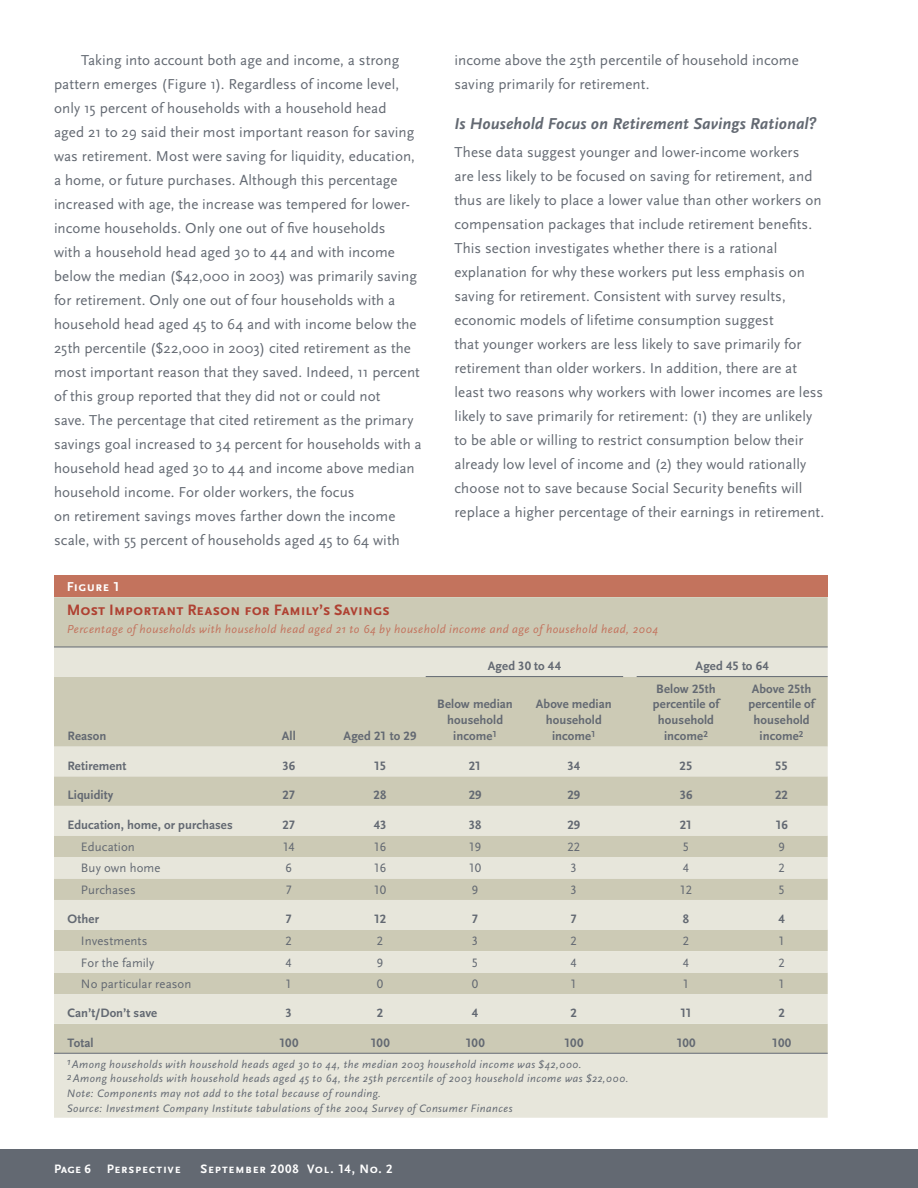
<style>
.page{position:relative;width:918px;height:1188px;background:#fff}
.page>*{position:absolute;margin:0;border:0;box-sizing:border-box;transform-origin:0 0}
.t1{font:italic 700 16.5px "Scala Sans";letter-spacing:.005em;color:#636972}
.t2{font:700 15.75px "Scala Sans Caps";letter-spacing:-.01em;color:#af4132}
.t3{font:15px/24px "Scala Sans";letter-spacing:.005em;color:#636972}
.t4{font:700 13.5px "Scala Sans Caps";letter-spacing:.02em;color:#fff}
.t5{font:700 12.75px/15.8px "Scala Sans LF";letter-spacing:.005em;color:#636972;text-align:center}
.t6{font:12.75px "Scala Sans LF";letter-spacing:.005em;color:#636972}
.t7{font:700 12.75px "Scala Sans Caps";letter-spacing:.055em;color:#fff}
.t8{font:italic 12px "Scala Sans";letter-spacing:.04em;color:#c3735d}
.t9{font:italic 11.25px/14.7px "Scala Sans";letter-spacing:.045em;color:#636972}
</style>
<div class="page">
<div style="left:0;top:1149px;width:918px;height:39px;background:#636972"></div>
<div style="left:54px;top:575px;width:774px;height:22px;background:#c3735d"></div>
<div style="left:54px;top:597px;width:774px;height:50px;background:#cccab5"></div>
<svg style="left:54px;top:648px;width:774px;height:470px;background:#dad9c9"></svg>
<hr style="left:54px;top:647px;width:774px;height:1px;background:#636972">
<hr style="left:426px;top:676px;width:197px;height:1px;background:#636972">
<hr style="left:637px;top:676px;width:191px;height:1px;background:#636972">
<hr style="left:54px;top:1053px;width:774px;height:1px;background:#636972">
<p class="t3" style="left:54px;top:49px;width:369px;text-indent:27px">Taking into account both age and income, a strong pattern emerges (Figure 1). Regardless of income level, only 15 percent of households with a household head<br>aged 21 to 29 said their most important reason for saving was retirement. Most were saving for liquidity, education, a home, or future purchases. Although this percentage increased with age, the increase was tempered for lower&shy;income households. Only one out of five households<br>with a household head aged 30 to 44 and with income below the median ($42,000 in 2003) was primarily saving for retirement. Only one out of four households with a household head aged 45 to 64 and with income below the 25th percentile ($22,000 in 2003) cited retirement as the most important reason that they saved. Indeed, 11 percent of this group reported that they did not or could not<br>save. The percentage that cited retirement as the primary savings goal increased to 34 percent for households with a household head aged 30 to 44 and income above median household income. For older workers, the focus<br>on retirement savings moves farther down the income scale, with 55 percent of households aged 45 to 64 with</p>
<p class="t3" style="left:454px;top:49px;width:346px">income above the 25th percentile of household income saving primarily for retirement.</p>
<p class="t1" style="left:454px;top:117px;width:364px">Is Household Focus on Retirement Savings Rational?</p>
<p class="t3" style="left:454px;top:141px;width:371px">These data suggest younger and lower-income workers<br>are less likely to be focused on saving for retirement, and thus are likely to place a lower value than other workers on compensation packages that include retirement benefits.<br>This section investigates whether there is a rational explanation for why these workers put less emphasis on saving for retirement. Consistent with survey results, economic models of lifetime consumption suggest<br>that younger workers are less likely to save primarily for retirement than older workers. In addition, there are at least two reasons why workers with lower incomes are less likely to save primarily for retirement: (1) they are unlikely to be able or willing to restrict consumption below their already low level of income and (2) they would rationally choose not to save because Social Security benefits will replace a higher percentage of their earnings in retirement.</p>
<p class="t4" style="left:67px;top:579px;width:55px">Figure 1</p>
<p class="t2" style="left:67px;top:601px;width:325px">Most Important Reason for Family’s Savings</p>
<p class="t8" style="left:67px;top:625px;width:593px">Percentage of households with household head aged 21 to 64 by household income and age of household head, 2004</p>
<p class="t5" style="left:488px;top:659px;width:75px">Aged 30 to 44</p>
<p class="t5" style="left:696px;top:659px;width:75px">Aged 45 to 64</p>
<p class="t5" style="left:68px;top:729px;width:41px">Reason</p>
<p class="t5" style="left:282px;top:729px;width:15px">All</p>
<p class="t5" style="left:344px;top:729px;width:74px">Aged 21 to 29</p>
<p class="t5" style="left:437px;top:697px;width:77px">Below median household income<sup>1</sup></p>
<p class="t5" style="left:536px;top:697px;width:77px">Above median household income<sup>1</sup></p>
<p class="t5" style="left:653px;top:682px;width:68px">Below 25th percentile of household income<sup>2</sup></p>
<p class="t5" style="left:748px;top:682px;width:68px">Above 25th percentile of household income<sup>2</sup></p>
<p class="t5" style="left:68px;top:759px;width:61px">Retirement</p>
<p class="t5" style="left:282px;top:759px;width:14px">36</p>
<p class="t5" style="left:374px;top:759px;width:14px">15</p>
<p class="t5" style="left:469px;top:759px;width:14px">21</p>
<p class="t5" style="left:567px;top:759px;width:14px">34</p>
<p class="t5" style="left:680px;top:759px;width:14px">25</p>
<p class="t5" style="left:775px;top:759px;width:14px">55</p>
<p class="t5" style="left:68px;top:788px;width:48px">Liquidity</p>
<p class="t5" style="left:283px;top:788px;width:14px">27</p>
<p class="t5" style="left:374px;top:788px;width:14px">28</p>
<p class="t5" style="left:469px;top:788px;width:14px">29</p>
<p class="t5" style="left:567px;top:788px;width:14px">29</p>
<p class="t5" style="left:680px;top:788px;width:14px">36</p>
<p class="t5" style="left:775px;top:788px;width:14px">22</p>
<p class="t5" style="left:68px;top:818px;width:167px">Education, home, or purchases</p>
<p class="t5" style="left:282px;top:818px;width:14px">27</p>
<p class="t5" style="left:374px;top:818px;width:14px">43</p>
<p class="t5" style="left:469px;top:818px;width:14px">38</p>
<p class="t5" style="left:567px;top:818px;width:14px">29</p>
<p class="t5" style="left:680px;top:818px;width:14px">21</p>
<p class="t5" style="left:775px;top:818px;width:14px">16</p>
<p class="t6" style="left:81px;top:842px;width:55px">Education</p>
<p class="t6" style="left:283px;top:842px;width:14px">14</p>
<p class="t6" style="left:374px;top:842px;width:14px">16</p>
<p class="t6" style="left:469px;top:842px;width:14px">19</p>
<p class="t6" style="left:567px;top:842px;width:14px">22</p>
<p class="t6" style="left:683px;top:842px;width:8px">5</p>
<p class="t6" style="left:778px;top:842px;width:8px">9</p>
<p class="t6" style="left:81px;top:863px;width:81px">Buy own home</p>
<p class="t6" style="left:286px;top:863px;width:8px">6</p>
<p class="t6" style="left:374px;top:863px;width:14px">16</p>
<p class="t6" style="left:469px;top:863px;width:14px">10</p>
<p class="t6" style="left:571px;top:863px;width:8px">3</p>
<p class="t6" style="left:683px;top:863px;width:8px">4</p>
<p class="t6" style="left:778px;top:863px;width:8px">2</p>
<p class="t6" style="left:81px;top:885px;width:56px">Purchases</p>
<p class="t6" style="left:286px;top:885px;width:8px">7</p>
<p class="t6" style="left:374px;top:885px;width:14px">10</p>
<p class="t6" style="left:472px;top:885px;width:8px">9</p>
<p class="t6" style="left:571px;top:885px;width:8px">3</p>
<p class="t6" style="left:680px;top:885px;width:14px">12</p>
<p class="t6" style="left:778px;top:885px;width:8px">5</p>
<p class="t5" style="left:68px;top:912px;width:33px">Other</p>
<p class="t5" style="left:286px;top:912px;width:8px">7</p>
<p class="t5" style="left:374px;top:912px;width:14px">12</p>
<p class="t5" style="left:472px;top:912px;width:8px">7</p>
<p class="t5" style="left:571px;top:912px;width:8px">7</p>
<p class="t5" style="left:683px;top:912px;width:8px">8</p>
<p class="t5" style="left:778px;top:912px;width:8px">4</p>
<p class="t6" style="left:81px;top:936px;width:68px">Investments</p>
<p class="t6" style="left:286px;top:936px;width:8px">2</p>
<p class="t6" style="left:377px;top:936px;width:8px">2</p>
<p class="t6" style="left:472px;top:936px;width:8px">3</p>
<p class="t6" style="left:571px;top:936px;width:8px">2</p>
<p class="t6" style="left:683px;top:936px;width:8px">2</p>
<p class="t6" style="left:778px;top:936px;width:8px">1</p>
<p class="t6" style="left:81px;top:957px;width:75px">For the family</p>
<p class="t6" style="left:286px;top:957px;width:8px">4</p>
<p class="t6" style="left:377px;top:957px;width:8px">9</p>
<p class="t6" style="left:472px;top:957px;width:8px">5</p>
<p class="t6" style="left:571px;top:957px;width:8px">4</p>
<p class="t6" style="left:683px;top:957px;width:8px">4</p>
<p class="t6" style="left:778px;top:957px;width:8px">2</p>
<p class="t6" style="left:81px;top:979px;width:112px">No particular reason</p>
<p class="t6" style="left:286px;top:979px;width:8px">1</p>
<p class="t6" style="left:377px;top:979px;width:8px">0</p>
<p class="t6" style="left:472px;top:979px;width:8px">0</p>
<p class="t6" style="left:571px;top:979px;width:8px">1</p>
<p class="t6" style="left:683px;top:979px;width:8px">1</p>
<p class="t6" style="left:778px;top:979px;width:8px">1</p>
<p class="t5" style="left:68px;top:1006px;width:91px">Can’t/Don’t save</p>
<p class="t5" style="left:286px;top:1006px;width:8px">3</p>
<p class="t5" style="left:377px;top:1006px;width:8px">2</p>
<p class="t5" style="left:472px;top:1006px;width:8px">4</p>
<p class="t5" style="left:571px;top:1006px;width:8px">2</p>
<p class="t5" style="left:680px;top:1006px;width:13px">11</p>
<p class="t5" style="left:778px;top:1006px;width:8px">2</p>
<p class="t5" style="left:68px;top:1036px;width:28px">Total</p>
<p class="t5" style="left:279px;top:1036px;width:21px">100</p>
<p class="t5" style="left:370px;top:1036px;width:21px">100</p>
<p class="t5" style="left:465px;top:1036px;width:21px">100</p>
<p class="t5" style="left:564px;top:1036px;width:21px">100</p>
<p class="t5" style="left:676px;top:1036px;width:21px">100</p>
<p class="t5" style="left:772px;top:1036px;width:21px">100</p>
<p class="t9" style="left:67px;top:1058px;width:563px"><sup>1</sup>Among households with household heads aged 30 to 44, the median 2003 household income was $42,000.<br><sup>2</sup>Among households with household heads aged 45 to 64, the 25th percentile of 2003 household income was $22,000.<br>Note: Components may not add to the total because of rounding.<br>Source: Investment Company Institute tabulations of the 2004 Survey of Consumer Finances</p>
<p class="t7" style="left:54px;top:1161px;width:38px">Page 6</p>
<p class="t7" style="left:107px;top:1161px;width:76px">Perspective</p>
<p class="t7" style="left:201px;top:1161px;width:194px">September 2008 Vol. 14, No. 2</p>
</div>
